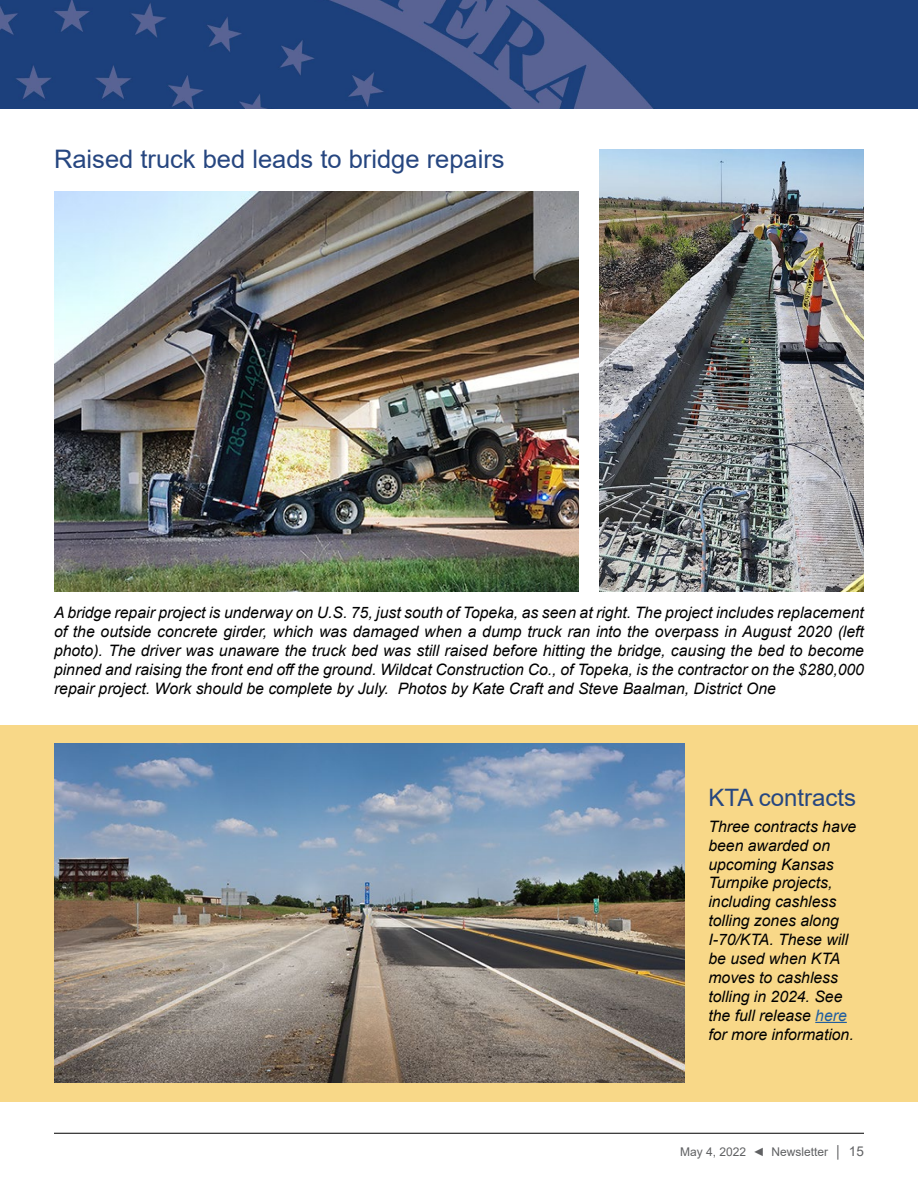
<style>
.page{position:relative;width:918px;height:1188px;background:#fff}
.page>*{position:absolute;margin:0;border:0;box-sizing:border-box;transform-origin:0 0}
.t1{font:25.5px "Arial";color:#264680}
.t2{font:24px "Arial";color:#264680}
.t3{font:italic 15.75px/18.9px "Arial";color:#000;text-align:justify}
.t4{font:12px "Arial";color:#606163}
.s1{color:#215e9e}
.s2{font-size:13.5px}
</style>
<div class="page">
<hr style="left:54px;top:1133px;width:810px;height:1px;background:#000">
<img style="left:0;top:0;width:918px;height:109px">
<div style="left:0;top:725px;width:918px;height:377px;background:#f8d888"></div>
<img style="left:599px;top:150px;width:265px;height:442px">
<img style="left:54px;top:191px;width:525px;height:401px">
<hr style="left:815px;top:1022px;width:32px;height:1px;background:#215e9e">
<img style="left:54px;top:744px;width:631px;height:339px">
<h1 class="t1" style="left:54px;top:142px;width:452px">Raised truck bed leads to bridge repairs</h1>
<p class="t3" style="left:54px;top:603px;width:811px">A bridge repair project is underway on U.S. 75, just south of Topeka, as seen at right. The project includes replacement of the outside concrete girder, which was damaged when a dump truck ran into the overpass in August 2020 (left photo). The driver was unaware the truck bed was still raised before hitting the bridge, causing the bed to become pinned and raising the front end off the ground. Wildcat Construction Co., of Topeka, is the contractor on the $280,000 repair project. Work should be complete by July. Photos by Kate Craft and Steve Baalman, District One</p>
<h2 class="t2" style="left:708px;top:781px;width:149px">KTA contracts</h2>
<p class="t3" style="left:708px;top:817px;width:149px;text-align:left">Three contracts have been awarded on upcoming Kansas<br>Turnpike projects, including cashless tolling zones along<br>I-70/KTA. These will be used when KTA moves to cashless tolling in 2024. See the full release <span class="s1">here </span>for more information.</p>
<p class="t4" style="left:680px;top:1143px;width:185px">May 4, 2022 ◄ Newsletter │ <span class="s2">15</span></p>
</div>
